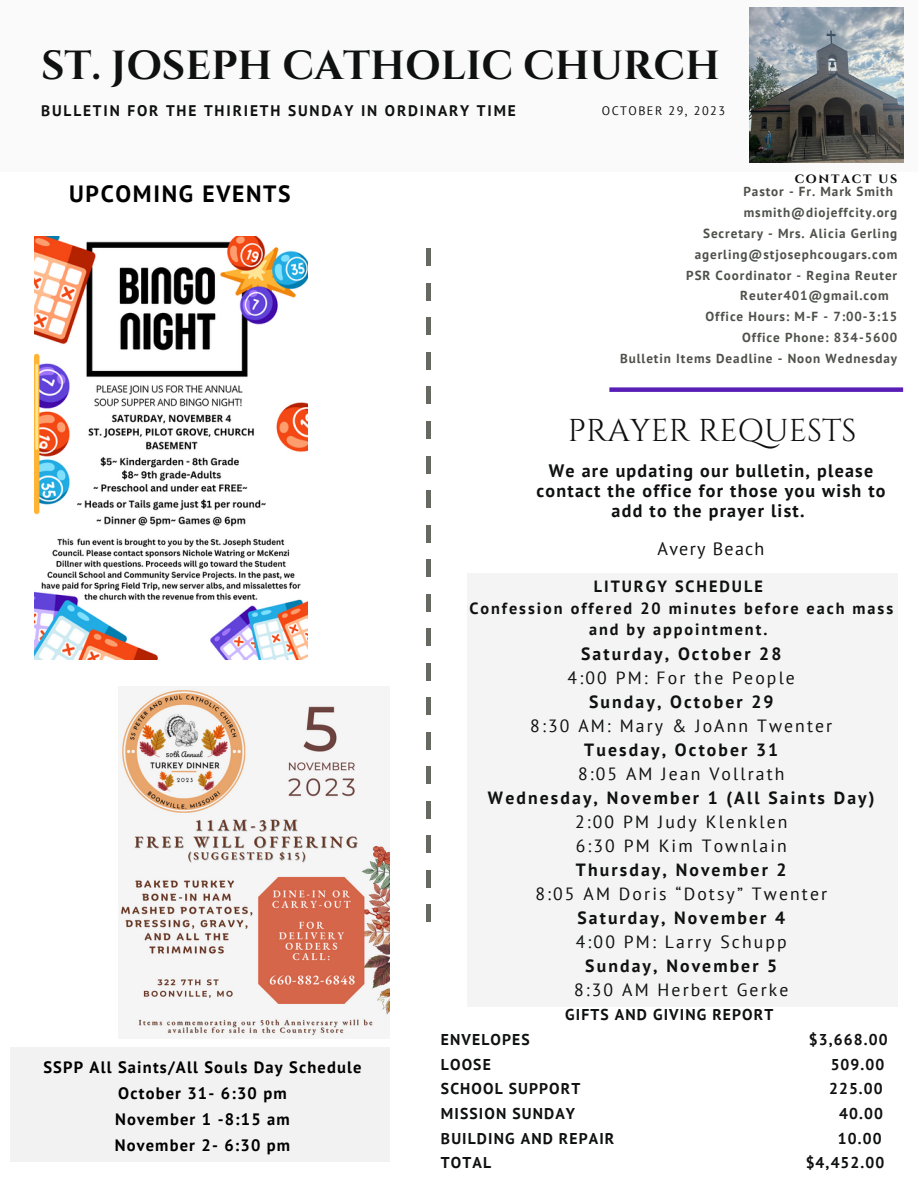
<style>
.page{position:relative;width:918px;height:1188px;background:#fff}
.page>*{position:absolute;margin:0;border:0;box-sizing:border-box;transform-origin:0 0}
.t1{font:700 40.5px "Cinzel";color:#0f1010}
.t2{font:31.5px "Cinzel";color:#0f1010}
.t3{font:700 23.55px "PT Sans";letter-spacing:.07em;color:#000}
.t4{font:700 18px/20.2px "PT Sans";letter-spacing:.07em;color:#0f1010;text-align:center}
.t5{font:18px "PT Sans";letter-spacing:.07em;color:#0f1010}
.t6{font:17.7px "PT Sans";letter-spacing:.12em;color:#0f1010}
.t7{font:700 17.7px "PT Sans";letter-spacing:.12em;color:#0f1010}
.t8{font:700 16.5px "PT Sans";letter-spacing:.07em;color:#000}
.t9{font:700 16.2px/21.9px "PT Sans";letter-spacing:.12em;color:#0f1010;text-align:center}
.t10{font:700 15.6px "PT Sans";letter-spacing:.07em;color:#0f1010}
.t11{font:700 15.3px "PT Sans";letter-spacing:.12em;color:#0f1010}
.t12{font:700 14.1px "Cinzel";letter-spacing:.12em;color:#0f1010}
.t13{font:700 13.2px "PT Sans";letter-spacing:.07em;color:#4e514a}
.t14{font:12.3px "PT Sans";letter-spacing:.12em;color:#0f1010}
</style>
<div class="page">
<div style="left:0;top:0;width:918px;height:171px;background:#fafafa"></div>
<hr style="left:427px;top:905px;width:3px;height:17px;background:#666962">
<hr style="left:427px;top:870px;width:3px;height:17px;background:#666962">
<hr style="left:427px;top:836px;width:3px;height:17px;background:#666962">
<hr style="left:427px;top:767px;width:3px;height:17px;background:#666962">
<hr style="left:427px;top:732px;width:3px;height:17px;background:#666962">
<hr style="left:427px;top:801px;width:3px;height:17px;background:#666962">
<hr style="left:427px;top:698px;width:3px;height:17px;background:#666962">
<hr style="left:427px;top:318px;width:3px;height:17px;background:#666962">
<hr style="left:427px;top:352px;width:3px;height:18px;background:#666962">
<hr style="left:427px;top:387px;width:3px;height:17px;background:#666962">
<hr style="left:427px;top:283px;width:3px;height:18px;background:#666962">
<hr style="left:427px;top:249px;width:3px;height:17px;background:#666962">
<hr style="left:427px;top:456px;width:3px;height:17px;background:#666962">
<hr style="left:427px;top:559px;width:3px;height:18px;background:#666962">
<hr style="left:427px;top:594px;width:3px;height:17px;background:#666962">
<hr style="left:427px;top:629px;width:3px;height:17px;background:#666962">
<hr style="left:427px;top:490px;width:3px;height:18px;background:#666962">
<hr style="left:427px;top:663px;width:3px;height:17px;background:#666962">
<hr style="left:427px;top:525px;width:3px;height:17px;background:#666962">
<hr style="left:427px;top:421px;width:3px;height:18px;background:#666962">
<img style="left:749px;top:8px;width:154px;height:154px">
<div style="left:467px;top:573px;width:430px;height:433px;background:#f4f4f4"></div>
<div style="left:609px;top:387px;width:294px;height:5px;background:#581eb6"></div>
<img style="left:119px;top:688px;width:271px;height:350px">
<img style="left:35px;top:236px;width:273px;height:423px">
<div style="left:10px;top:1047px;width:380px;height:115px;background:#f2f2f2"></div>
<p class="t1" style="left:41px;top:40px;width:680px">ST. JOSEPH CATHOLIC CHURCH</p>
<p class="t14" style="left:602px;top:103px;width:125px">OCTOBER 29, 2023</p>
<p class="t11" style="left:41px;top:101px;width:476px">BULLETIN FOR THE THIRIETH SUNDAY IN ORDINARY TIME</p>
<p class="t3" style="left:69px;top:178px;width:223px">UPCOMING EVENTS</p>
<p class="t8" style="left:43px;top:1056px;width:320px">SSPP All Saints/All Souls Day Schedule</p>
<p class="t8" style="left:118px;top:1082px;width:170px">October 31- 6:30 pm</p>
<p class="t8" style="left:115px;top:1108px;width:176px">November 1 -8:15 am</p>
<p class="t8" style="left:115px;top:1134px;width:177px">November 2- 6:30 pm</p>
<p class="t12" style="left:795px;top:170px;width:104px">contact us</p>
<p class="t13" style="left:743px;top:183px;width:151px">Pastor - Fr. Mark Smith</p>
<p class="t13" style="left:744px;top:204px;width:155px">msmith@diojeffcity.org</p>
<p class="t13" style="left:703px;top:224px;width:196px">Secretary - Mrs. Alicia Gerling</p>
<p class="t13" style="left:695px;top:245px;width:204px">agerling@stjosephcougars.com</p>
<p class="t13" style="left:686px;top:266px;width:212px">PSR Coordinator - Regina Reuter</p>
<p class="t13" style="left:740px;top:287px;width:150px">Reuter401@gmail.com</p>
<p class="t13" style="left:706px;top:308px;width:193px">Office Hours: M-F - 7:00-3:15</p>
<p class="t13" style="left:742px;top:328px;width:157px">Office Phone: 834-5600</p>
<p class="t13" style="left:620px;top:349px;width:279px">Bulletin Items Deadline - Noon Wednesday</p>
<p class="t2" style="left:568px;top:411px;width:290px">PRAYER REQUESTS</p>
<p class="t4" style="left:536px;top:460px;width:351px">We are updating our bulletin, please contact the office for those you wish to add to the prayer list.</p>
<p class="t5" style="left:658px;top:536px;width:108px">Avery Beach</p>
<p class="t9" style="left:594px;top:575px;width:171px">LITURGY SCHEDULE</p>
<p class="t9" style="left:470px;top:597px;width:425px">Confession offered 20 minutes before each mass and by appointment.</p>
<p class="t7" style="left:581px;top:641px;width:202px">Saturday, October 28</p>
<p class="t6" style="left:568px;top:666px;width:229px">4:00 PM: For the People</p>
<p class="t7" style="left:589px;top:690px;width:186px">Sunday, October 29</p>
<p class="t6" style="left:530px;top:714px;width:303px">8:30 AM: Mary &amp; JoAnn Twenter</p>
<p class="t7" style="left:584px;top:738px;width:196px">Tuesday, October 31</p>
<p class="t6" style="left:578px;top:762px;width:208px">8:05 AM Jean Vollrath</p>
<p class="t7" style="left:488px;top:786px;width:388px">Wednesday, November 1 (All Saints Day)</p>
<p class="t6" style="left:575px;top:810px;width:214px">2:00 PM Judy Klenklen</p>
<p class="t6" style="left:576px;top:834px;width:213px">6:30 PM Kim Townlain</p>
<p class="t7" style="left:576px;top:858px;width:212px">Thursday, November 2</p>
<p class="t6" style="left:535px;top:882px;width:293px">8:05 AM Doris “Dotsy” Twenter</p>
<p class="t7" style="left:577px;top:906px;width:209px">Saturday, November 4</p>
<p class="t6" style="left:576px;top:930px;width:212px">4:00 PM: Larry Schupp</p>
<p class="t7" style="left:585px;top:954px;width:194px">Sunday, November 5</p>
<p class="t6" style="left:574px;top:978px;width:216px">8:30 AM Herbert Gerke</p>
<p class="t10" style="left:565px;top:1005px;width:210px">GIFTS AND GIVING REPORT</p>
<p class="t10" style="left:441px;top:1029px;width:90px">ENVELOPES</p>
<p class="t10" style="left:809px;top:1029px;width:80px">$3,668.00</p>
<p class="t10" style="left:441px;top:1054px;width:51px">LOOSE</p>
<p class="t10" style="left:831px;top:1054px;width:55px">509.00</p>
<p class="t10" style="left:441px;top:1079px;width:141px">SCHOOL SUPPORT</p>
<p class="t10" style="left:829px;top:1079px;width:55px">225.00</p>
<p class="t10" style="left:441px;top:1103px;width:136px">MISSION SUNDAY</p>
<p class="t10" style="left:839px;top:1103px;width:45px">40.00</p>
<p class="t10" style="left:441px;top:1128px;width:175px">BUILDING AND REPAIR</p>
<p class="t10" style="left:838px;top:1128px;width:45px">10.00</p>
<p class="t10" style="left:441px;top:1153px;width:52px">TOTAL</p>
<p class="t10" style="left:806px;top:1153px;width:80px">$4,452.00</p>
</div>
